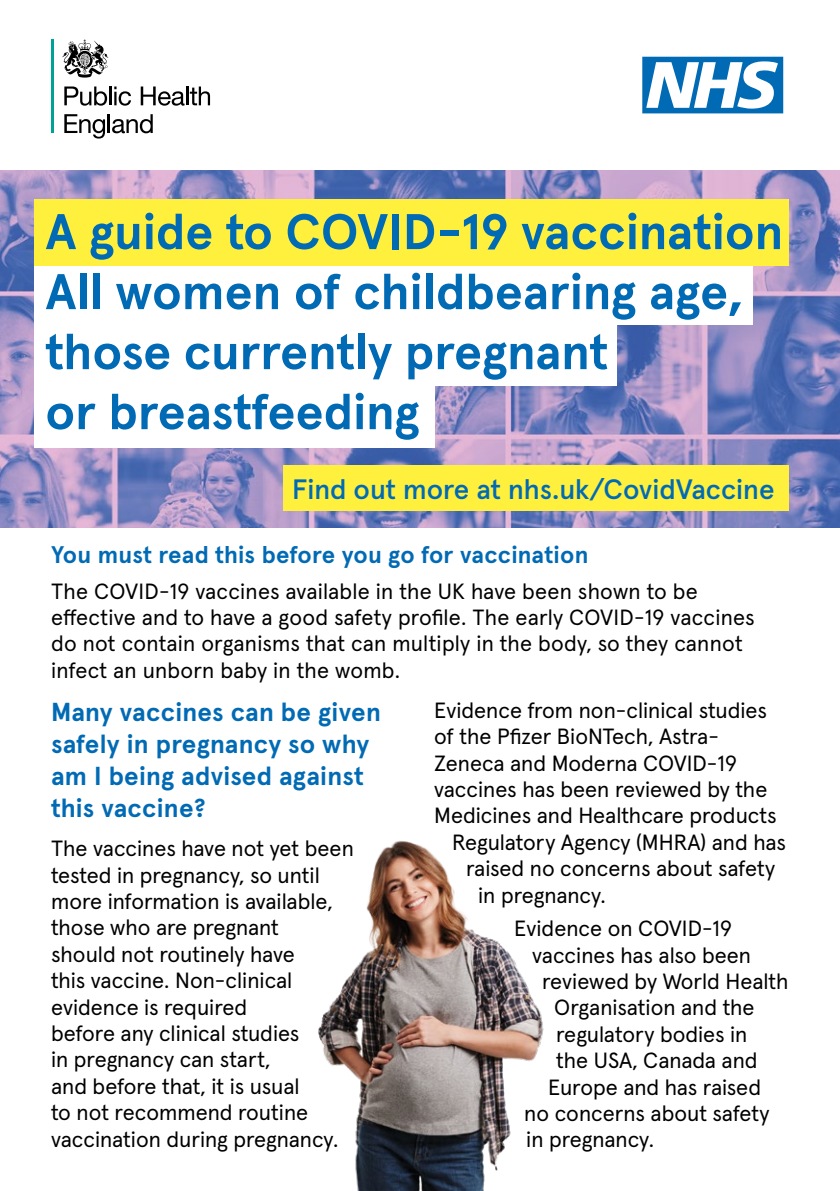
<style>
.page{position:relative;width:840px;height:1191px;background:#fff}
.page>*{position:absolute;margin:0;border:0;box-sizing:border-box;transform-origin:0 0}
.t1{font:700 50px/60px "Apercu Pro";color:#006ab4}
.t2{font:500 28px "Apercu Pro";color:#006ab4}
.Header_1{font:700 26px/32px "Apercu Pro";letter-spacing:.005em;color:#006ab4}
.Header_1-2{font:700 24px "Apercu Pro";letter-spacing:.005em;color:#006ab4}
.Body_Copy{font:22px/26.4px "Apercu Pro";color:#000}
.PullOut_2_HalfSpace{font:22px/26.4px "Apercu Pro";letter-spacing:.01em;color:#000}
</style>
<div class="page">
<img style="left:0;top:170px;width:839px;height:357px">
<div style="left:34px;top:254px;width:718px;height:71px;background:#fff"></div>
<div style="left:34px;top:324px;width:582px;height:62px;background:#fff"></div>
<div style="left:34px;top:200px;width:754px;height:66px;background:#fff03e"></div>
<div style="left:34px;top:381px;width:400px;height:66px;background:#fff"></div>
<div style="left:283px;top:465px;width:505px;height:45px;background:#fff03e"></div>
<img style="left:318px;top:841px;width:226px;height:350px">
<svg style="left:642px;top:57px;width:140px;height:56px"></svg>
<hr style="left:51px;top:40px;width:2px;height:93px;background:#00a297">
<svg style="left:64px;top:86px;width:67px;height:20px"></svg>
<svg style="left:141px;top:86px;width:69px;height:20px"></svg>
<svg style="left:64px;top:114px;width:89px;height:25px"></svg>
<svg style="left:62px;top:40px;width:46px;height:38px"></svg>
<p class="t1" style="left:45px;top:198px;width:739px">A guide to COVID-19 vaccination</p>
<p class="t1" style="left:45px;top:258px;width:697px">All women of childbearing age, those currently pregnant</p>
<p class="t1" style="left:45px;top:378px;width:375px">or breastfeeding</p>
<p class="t2" style="left:292px;top:467px;width:483px">Find out more at nhs.uk/CovidVaccine</p>
<p class="Header_1-2" style="left:51px;top:536px;width:538px">You must read this before you go for vaccination</p>
<p class="PullOut_2_HalfSpace" style="left:51px;top:576px;width:704px">The COVID-19 vaccines available in the UK have been shown to be effective and to have a good safety profile. The early COVID-19 vaccines do not contain organisms that can multiply in the body, so they cannot infect an unborn baby in the womb.</p>
<p class="Header_1" style="left:51px;top:694px;width:331px">Many vaccines can be given safely in pregnancy so why am I being advised against this vaccine?</p>
<p class="Body_Copy" style="left:51px;top:833px;width:304px">The vaccines have not yet been tested in pregnancy, so until more information is available, those who are pregnant<br>should not routinely have<br>this vaccine. Non-clinical evidence is required<br>before any clinical studies<br>in pregnancy can start,<br>and before that, it is usual<br>to not recommend routine vaccination during pregnancy.</p>
<p class="Body_Copy" style="left:434px;top:695px;width:334px">Evidence from non-clinical studies</p>
<p class="Body_Copy" style="left:434px;top:721px;width:286px">of the Pfizer BioNTech, Astra-</p>
<p class="Body_Copy" style="left:434px;top:748px;width:304px">Zeneca and Moderna COVID-19</p>
<p class="Body_Copy" style="left:434px;top:774px;width:334px">vaccines has been reviewed by the</p>
<p class="Body_Copy" style="left:434px;top:800px;width:344px">Medicines and Healthcare products</p>
<p class="Body_Copy" style="left:452px;top:827px;width:335px">Regulatory Agency (MHRA) and has</p>
<p class="Body_Copy" style="left:466px;top:853px;width:310px">raised no concerns about safety</p>
<p class="Body_Copy" style="left:478px;top:880px;width:129px">in pregnancy.</p>
<p class="Body_Copy" style="left:514px;top:913px;width:219px">Evidence on COVID-19</p>
<p class="Body_Copy" style="left:532px;top:940px;width:220px">vaccines has also been</p>
<p class="Body_Copy" style="left:542px;top:966px;width:247px">reviewed by World Health</p>
<p class="Body_Copy" style="left:554px;top:992px;width:202px">Organisation and the</p>
<p class="Body_Copy" style="left:556px;top:1019px;width:193px">regulatory bodies in</p>
<p class="Body_Copy" style="left:556px;top:1045px;width:203px">the USA, Canada and</p>
<p class="Body_Copy" style="left:548px;top:1072px;width:214px">Europe and has raised</p>
<p class="Body_Copy" style="left:524px;top:1098px;width:247px">no concerns about safety</p>
<p class="Body_Copy" style="left:526px;top:1124px;width:129px">in pregnancy.</p>
</div>
